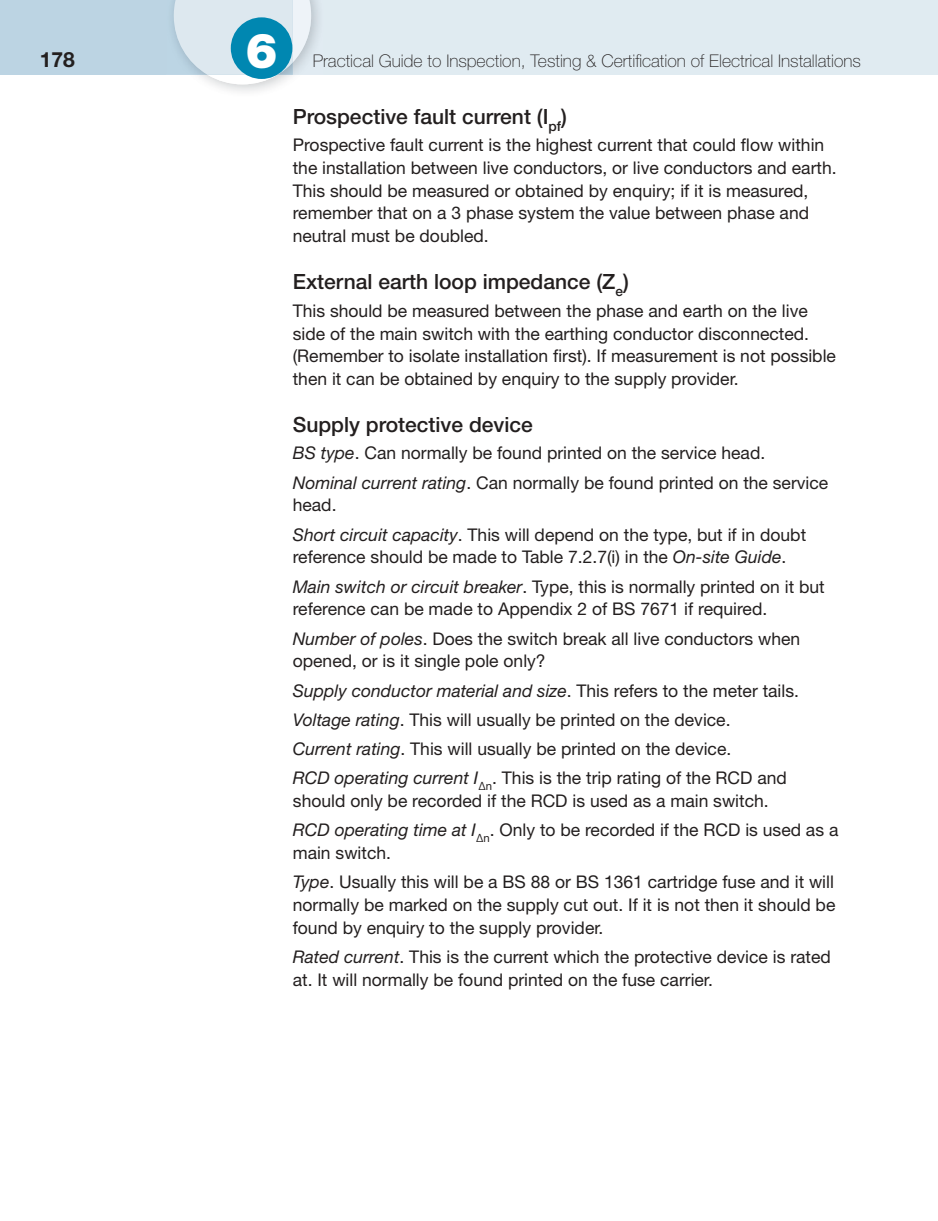
<style>
.page{position:relative;width:938px;height:1221px;background:#fff}
.page>*{position:absolute;margin:0;border:0;box-sizing:border-box;transform-origin:0 0}
.t1{font:900 48.3px "Helvetica Neue";color:#fff}
.t2{font:500 21px "Helvetica Neue";color:#231f1f}
.t3{font:700 21px "Helvetica Neue";color:#231f1f}
.t4{font:17.5px/29.2px "Helvetica Neue";color:#231f1f}
.t5{font:100 17.5px "Helvetica Neue";color:#231f1f}
.s1{font-style:italic}
</style>
<div class="page">
<div style="left:0;top:0;width:937px;height:75px;background:#e0ebf1"></div>
<div style="left:0;top:0;width:293px;height:75px;background:#bcd4e3"></div>
<svg style="left:174px;top:0;width:137px;height:84px"></svg>
<div style="left:231px;top:17px;width:61px;height:62px;background:#0087b1;border-radius:50%"></div>
<p class="t3" style="left:40px;top:52px;width:37px">178</p>
<h1 class="t1" style="left:245px;top:33px;width:34px">6</h1>
<p class="t5" style="left:313px;top:54px;width:549px">Practical Guide to Inspection, Testing &amp; Certification of Electrical Installations</p>
<p class="t2" style="left:293px;top:109px;width:276px">Prospective fault current (I<sub>pf</sub>)</p>
<p class="t4" style="left:293px;top:135px;width:545px;line-height:22.8px">Prospective fault current is the highest current that could flow within the installation between live conductors, or live conductors and earth.<br>This should be measured or obtained by enquiry; if it is measured, remember that on a 3 phase system the value between phase and neutral must be doubled.</p>
<p class="t2" style="left:293px;top:274px;width:338px">External earth loop impedance (Z<sub>e</sub>)</p>
<p class="t4" style="left:293px;top:301px;width:544px;line-height:22.8px">This should be measured between the phase and earth on the live side of the main switch with the earthing conductor disconnected. (Remember to isolate installation first). If measurement is not possible then it can be obtained by enquiry to the supply provider.</p>
<p class="t2" style="left:293px;top:417px;width:242px">Supply protective device</p>
<p class="t4" style="left:293px;top:440px;width:537px"><span class="s1">BS type</span>. Can normally be found printed on the service head.<br><span class="s1">Nominal current rating</span>. Can normally be found printed on the service</p>
<p class="t4" style="left:293px;top:492px;width:515px">head.<br><span class="s1">Short circuit capacity</span>. This will depend on the type, but if in doubt</p>
<p class="t4" style="left:293px;top:544px;width:533px">reference should be made to Table 7.2.7(i) in the <span class="s1">On- site Guide</span>.<br><span class="s1">Main switch or circuit breaker</span>. Type, this is normally printed on it but</p>
<p class="t4" style="left:293px;top:596px;width:509px">reference can be made to Appendix 2 of BS 7671 if required.<br><span class="s1">Number of poles</span>. Does the switch break all live conductors when</p>
<p class="t4" style="left:293px;top:648px;width:507px">opened, or is it single pole only?<br><span class="s1">Supply conductor material and size</span>. This refers to the meter tails.<br><span class="s1">Voltage rating</span>. This will usually be printed on the device.<br><span class="s1">Current rating</span>. This will usually be printed on the device.<br><span class="s1">RCD operating current I</span><sub>Δ</sub><sub>n</sub>. This is the trip rating of the RCD and</p>
<p class="t4" style="left:293px;top:787px;width:547px">should only be recorded if the RCD is used as a main switch.<br><span class="s1">RCD operating time at I</span><sub>Δ</sub><sub>n</sub>. Only to be recorded if the RCD is used as a</p>
<p class="t4" style="left:293px;top:839px;width:542px">main switch.<br><span class="s1">Type</span>. Usually this will be a BS 88 or BS 1361 cartridge fuse and it will</p>
<p class="t4" style="left:293px;top:894px;width:544px;line-height:22.8px">normally be marked on the supply cut out. If it is not then it should be found by enquiry to the supply provider.</p>
<p class="t4" style="left:293px;top:946px;width:539px;line-height:22.8px"><span class="s1">Rated current</span>. This is the current which the protective device is rated at. It will normally be found printed on the fuse carrier.</p>
</div>
